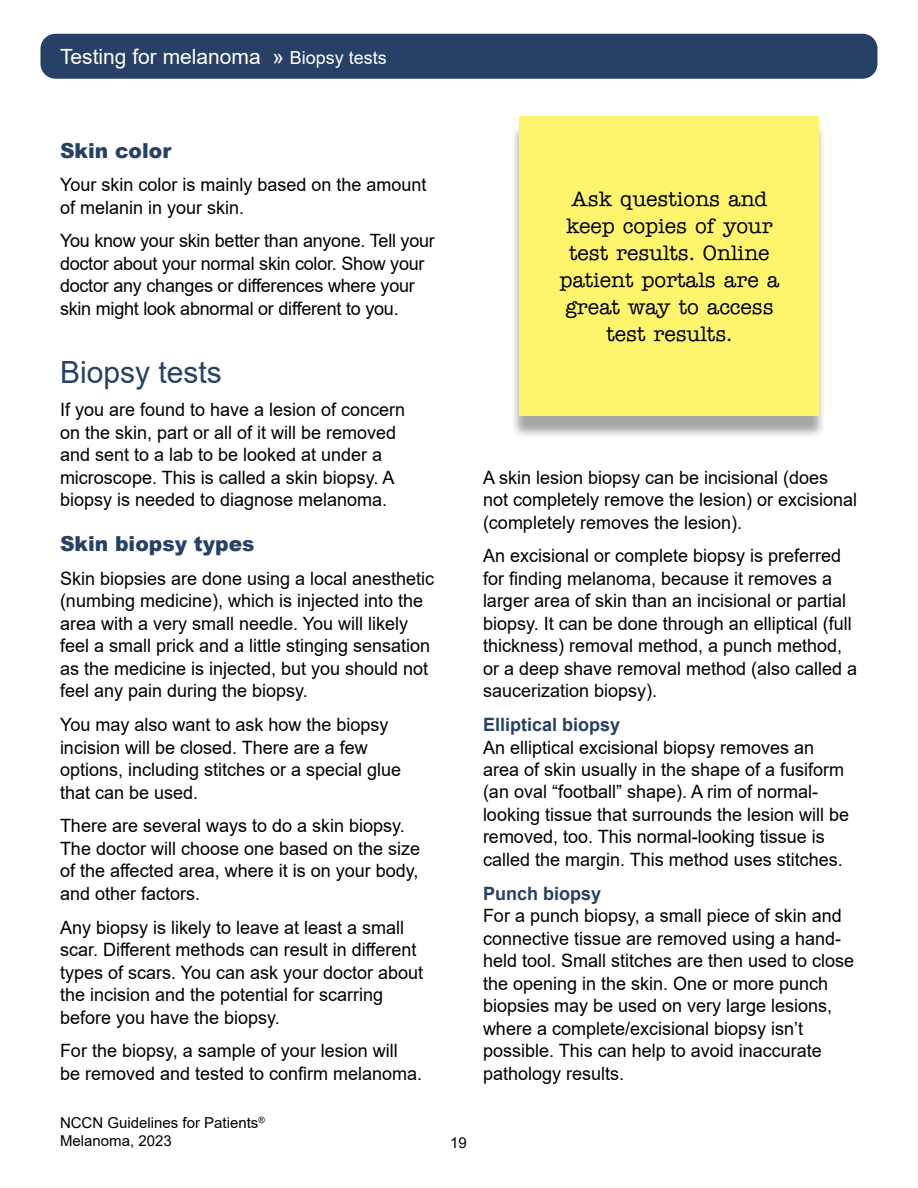
<style>
.page{position:relative;width:918px;height:1188px;background:#fff}
.page>*{position:absolute;margin:0;border:0;box-sizing:border-box;transform-origin:0 0}
.t1{font:30.6px "Arial";color:#264165}
.t2{font:500 21px/27px "American Typewriter Std";color:#000;text-align:center}
.t3{font:21px "Arial";color:#fff}
.t4{font:900 20.7px "Arial";color:#264165}
.t5{font:18.3px/22.5px "Arial";color:#000}
.t6{font:700 18.3px "Arial";color:#264165}
.t7{font:15px/18px "Arial";color:#000}
.s1{font-size:18px}
</style>
<div class="page">
<div style="left:40px;top:34px;width:838px;height:45px;background:#264165;border-radius:15px"></div>
<div style="left:510px;top:123px;width:316px;height:316px;background:#000;opacity:.35"></div>
<div style="left:519px;top:116px;width:300px;height:300px;background:#fff56d"></div>
<p class="t3" style="left:60px;top:42px;width:328px">Testing for melanoma » <span class="s1">Biopsy tests</span></p>
<p class="t4" style="left:60px;top:135px;width:113px">Skin color</p>
<p class="t5" style="left:60px;top:173px;width:368px">Your skin color is mainly based on the amount of melanin in your skin.</p>
<p class="t5" style="left:60px;top:230px;width:376px">You know your skin better than anyone. Tell your doctor about your normal skin color. Show your doctor any changes or differences where your skin might look abnormal or different to you.</p>
<h1 class="t1" style="left:60px;top:351px;width:163px">Biopsy tests</h1>
<p class="t5" style="left:60px;top:398px;width:347px">If you are found to have a lesion of concern on the skin, part or all of it will be removed and sent to a lab to be looked at under a microscope. This is called a skin biopsy. A biopsy is needed to diagnose melanoma.</p>
<p class="t4" style="left:60px;top:529px;width:196px">Skin biopsy types</p>
<p class="t5" style="left:60px;top:567px;width:376px">Skin biopsies are done using a local anesthetic (numbing medicine), which is injected into the area with a very small needle. You will likely feel a small prick and a little stinging sensation as the medicine is injected, but you should not feel any pain during the biopsy.</p>
<p class="t5" style="left:60px;top:713px;width:343px">You may also want to ask how the biopsy incision will be closed. There are a few options, including stitches or a special glue that can be used.</p>
<p class="t5" style="left:60px;top:815px;width:362px">There are several ways to do a skin biopsy.<br>The doctor will choose one based on the size of the affected area, where it is on your body, and other factors.</p>
<p class="t5" style="left:60px;top:916px;width:365px">Any biopsy is likely to leave at least a small scar. Different methods can result in different types of scars. You can ask your doctor about the incision and the potential for scarring before you have the biopsy.</p>
<p class="t5" style="left:60px;top:1040px;width:364px">For the biopsy, a sample of your lesion will be removed and tested to confirm melanoma.</p>
<p class="t7" style="left:60px;top:1114px;width:206px">NCCN Guidelines for Patients<sup>®<br></sup>Melanoma, 2023</p>
<p class="t7" style="left:450px;top:1133px;width:18px">19</p>
<p class="t2" style="left:559px;top:186px;width:221px">Ask questions and keep copies of your test results. Online patient portals are a great way to access test results.</p>
<p class="t5" style="left:483px;top:466px;width:376px">A skin lesion biopsy can be incisional (does not completely remove the lesion) or excisional (completely removes the lesion).</p>
<p class="t5" style="left:483px;top:545px;width:376px">An excisional or complete biopsy is preferred for finding melanoma, because it removes a larger area of skin than an incisional or partial biopsy. It can be done through an elliptical (full thickness) removal method, a punch method, or a deep shave removal method (also called a saucerization biopsy).</p>
<p class="t6" style="left:483px;top:712px;width:139px">Elliptical biopsy</p>
<p class="t5" style="left:483px;top:736px;width:368px">An elliptical excisional biopsy removes an area of skin usually in the shape of a fusiform (an oval “football” shape). A rim of normal&shy;looking tissue that surrounds the lesion will be removed, too. This normal-looking tissue is called the margin. This method uses stitches.</p>
<p class="t6" style="left:483px;top:880px;width:120px">Punch biopsy</p>
<p class="t5" style="left:483px;top:904px;width:373px">For a punch biopsy, a small piece of skin and connective tissue are removed using a hand&shy;held tool. Small stitches are then used to close the opening in the skin. One or more punch biopsies may be used on very large lesions, where a complete/excisional biopsy isn’t possible. This can help to avoid inaccurate pathology results.</p>
</div>
